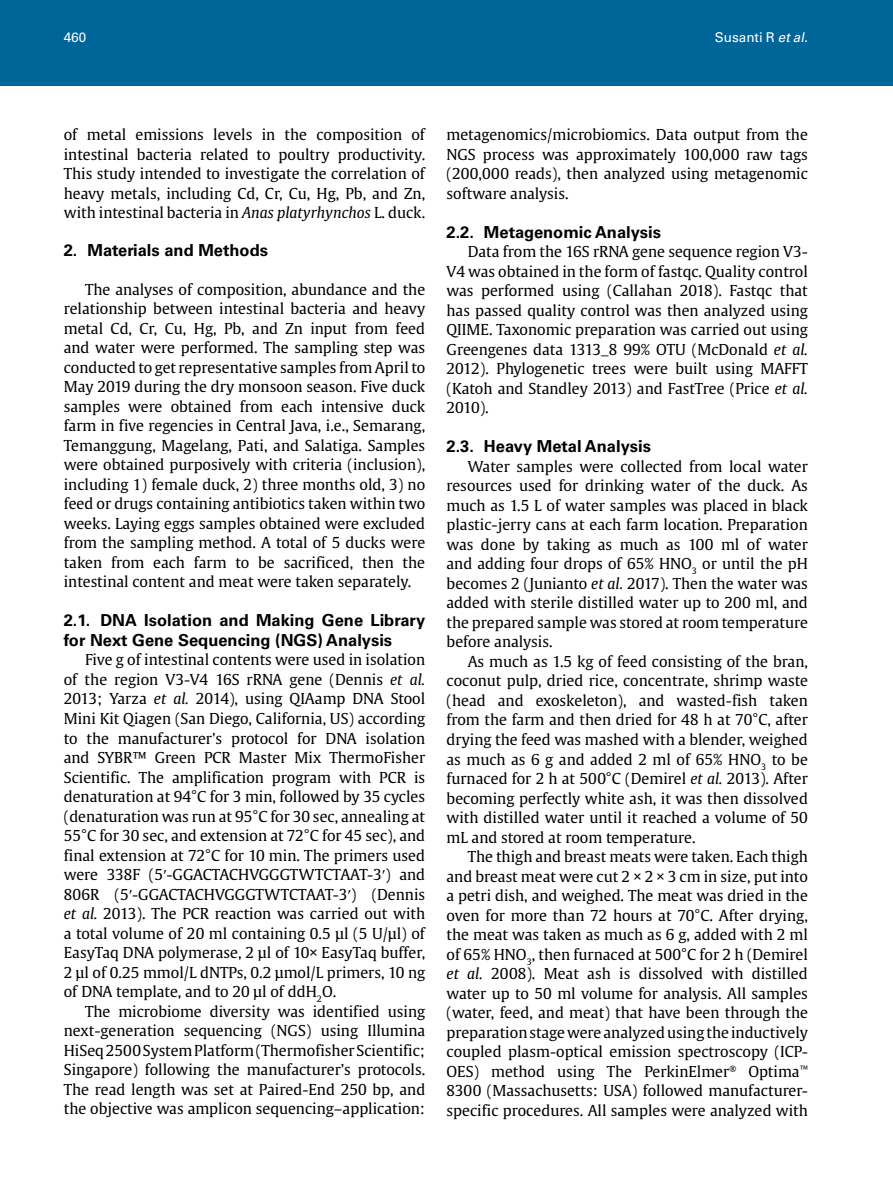
<style>
.page{position:relative;width:893px;height:1191px;background:#fff}
.page>*{position:absolute;margin:0;border:0;box-sizing:border-box;transform-origin:0 0}
.t1{font:700 16.5px/19.5px "Univers LT Std";color:#000}
.t2{font:15px/19.5px "Gulliver";color:#000;text-align:justify}
.t3{font:13.5px "Univers LT Std";color:#fff}
.s1{font-style:italic}
.s2{font-family:"Times New Roman"}
</style>
<div class="page">
<div style="left:0;top:0;width:893px;height:85px;background:#069"></div>
<p class="t3" style="left:64px;top:30px;width:24px">460</p>
<p class="t3" style="left:715px;top:30px;width:98px">Susanti R <span class="s1">etal.</span></p>
<p class="t2" style="left:64px;top:125px;width:363px">of metal emissions levels in the composition of intestinal bacteria related to poultry productivity.<br>This study intended to investigate the correlation of heavy metals, including Cd, Cr, Cu, Hg, Pb, and Zn, with intestinal bacteria in <span class="s1">Anas platyrhynchos</span> L. duck.</p>
<p class="t1" style="left:64px;top:240px;width:206px">2. Materials and Methods</p>
<p class="t2" style="left:64px;top:279px;width:363px;text-indent:21px">The analyses of composition, abundance and the relationship between intestinal bacteria and heavy metal Cd, Cr, Cu, Hg, Pb, and Zn input from feed and water were performed. The sampling step was conducted to get representative samples from April to May 2019 during the dry monsoon season. Five duck samples were obtained from each intensive duck farm in five regencies in Central Java, i.e., Semarang, Temanggung, Magelang, Pati, and Salatiga. Samples were obtained purposively with criteria (inclusion), including 1) female duck, 2) three months old, 3) no feed or drugs containing antibiotics taken within two weeks. Laying eggs samples obtained were excluded from the sampling method. A total of 5 ducks were taken from each farm to be sacrificed, then the intestinal content and meat were taken separately.</p>
<p class="t1" style="left:64px;top:611px;width:363px">2.1. DNA Isolation and Making Gene Library for Next Gene Sequencing (NGS) Analysis</p>
<p class="t2" style="left:64px;top:650px;width:363px;text-indent:21px">Five g of intestinal contents were used in isolation of the region V3-V4 16S rRNA gene (Dennis <span class="s1">et al.<br></span>2013; Yarza <span class="s1">et al.</span> 2014), using QIAamp DNA Stool Mini Kit Qiagen (San Diego, California, US) according to the manufacturer's protocol for DNA isolation and SYBR™ Green PCR Master Mix ThermoFisher Scientific. The amplification program with PCR is denaturation at 94°C for 3 min, followed by 35 cycles (denaturation was run at 95°C for 30 sec, annealing at 55°C for 30 sec, and extension at 72°C for 45 sec), and final extension at 72°C for 10 min. The primers used were 338F (5<span class="s2">′</span>-GGACTACHVGGGTWTCTAAT-3<span class="s2">′</span>) and 806R (5<span class="s2">′</span>-GGACTACHVGGGTWTCTAAT-3<span class="s2">′</span>) (Dennis <span class="s1">et al.</span> 2013). The PCR reaction was carried out with a total volume of 20 ml containing 0.5 μl (5 U/μl) of EasyTaq DNA polymerase, 2 μl of 10× EasyTaq buffer, 2 μl of 0.25 mmol/L dNTPs, 0.2 μmol/L primers, 10 ng of DNA template, and to 20 μl of ddH<sub>2</sub>O.</p>
<p class="t2" style="left:64px;top:1001px;width:363px;text-indent:21px">The microbiome diversity was identified using next-generation sequencing (NGS) using Illumina HiSeq 2500 System Platform (Thermofisher Scientific; Singapore) following the manufacturer’s protocols.<br>The read length was set at Paired-End 250 bp, and the objective was amplicon sequencing–application:</p>
<p class="t2" style="left:446px;top:125px;width:363px">metagenomics/microbiomics. Data output from the NGS process was approximately 100,000 raw tags (200,000 reads), then analyzed using metagenomic software analysis.</p>
<p class="t1" style="left:446px;top:222px;width:216px">2.2. Metagenomic Analysis</p>
<p class="t2" style="left:446px;top:242px;width:363px;text-indent:21px">Data from the 16S rRNA gene sequence region V3- V4 was obtained in the form of fastqc. Quality control was performed using (Callahan 2018). Fastqc that has passed quality control was then analyzed using QIIME. Taxonomic preparation was carried out using Greengenes data 1313_8 99% OTU (McDonald <span class="s1">et al.<br></span>2012). Phylogenetic trees were built using MAFFT (Katoh and Standley 2013) and FastTree (Price <span class="s1">et al.<br></span>2010).</p>
<p class="t1" style="left:446px;top:437px;width:206px">2.3. Heavy Metal Analysis</p>
<p class="t2" style="left:446px;top:456px;width:363px;text-indent:21px">Water samples were collected from local water resources used for drinking water of the duck. As much as 1.5 L of water samples was placed in black plastic-jerry cans at each farm location. Preparation was done by taking as much as 100 ml of water and adding four drops of 65% HNO<sub>3</sub> or until the pH becomes 2 (Junianto <span class="s1">et al.</span> 2017). Then the water was added with sterile distilled water up to 200 ml, and the prepared sample was stored at room temperature before analysis.</p>
<p class="t2" style="left:446px;top:651px;width:363px;text-indent:21px">As much as 1.5 kg of feed consisting of the bran, coconut pulp, dried rice, concentrate, shrimp waste (head and exoskeleton), and wasted-fish taken from the farm and then dried for 48 h at 70°C, after drying the feed was mashed with a blender, weighed as much as 6 g and added 2 ml of 65% HNO<sub>3</sub> to be furnaced for 2 h at 500°C (Demirel <span class="s1">et al.</span> 2013). After becoming perfectly white ash, it was then dissolved with distilled water until it reached a volume of 50 mL and stored at room temperature.</p>
<p class="t2" style="left:446px;top:846px;width:363px;text-indent:21px">The thigh and breast meats were taken. Each thigh and breast meat were cut 2 × 2 × 3 cm in size, put into a petri dish, and weighed. The meat was dried in the oven for more than 72 hours at 70°C. After drying, the meat was taken as much as 6 g, added with 2 ml of 65% HNO<sub>3</sub>, then furnaced at 500°C for 2 h (Demirel <span class="s1">et al.</span> 2008). Meat ash is dissolved with distilled water up to 50 ml volume for analysis. All samples (water, feed, and meat) that have been through the preparation stage were analyzed using the inductively coupled plasm-optical emission spectroscopy (ICP-OES) method using The PerkinElmer<sup>®</sup> Optima<sup>™ </sup>8300 (Massachusetts: USA) followed manufacturer&shy;specific procedures. All samples were analyzed with</p>
</div>
